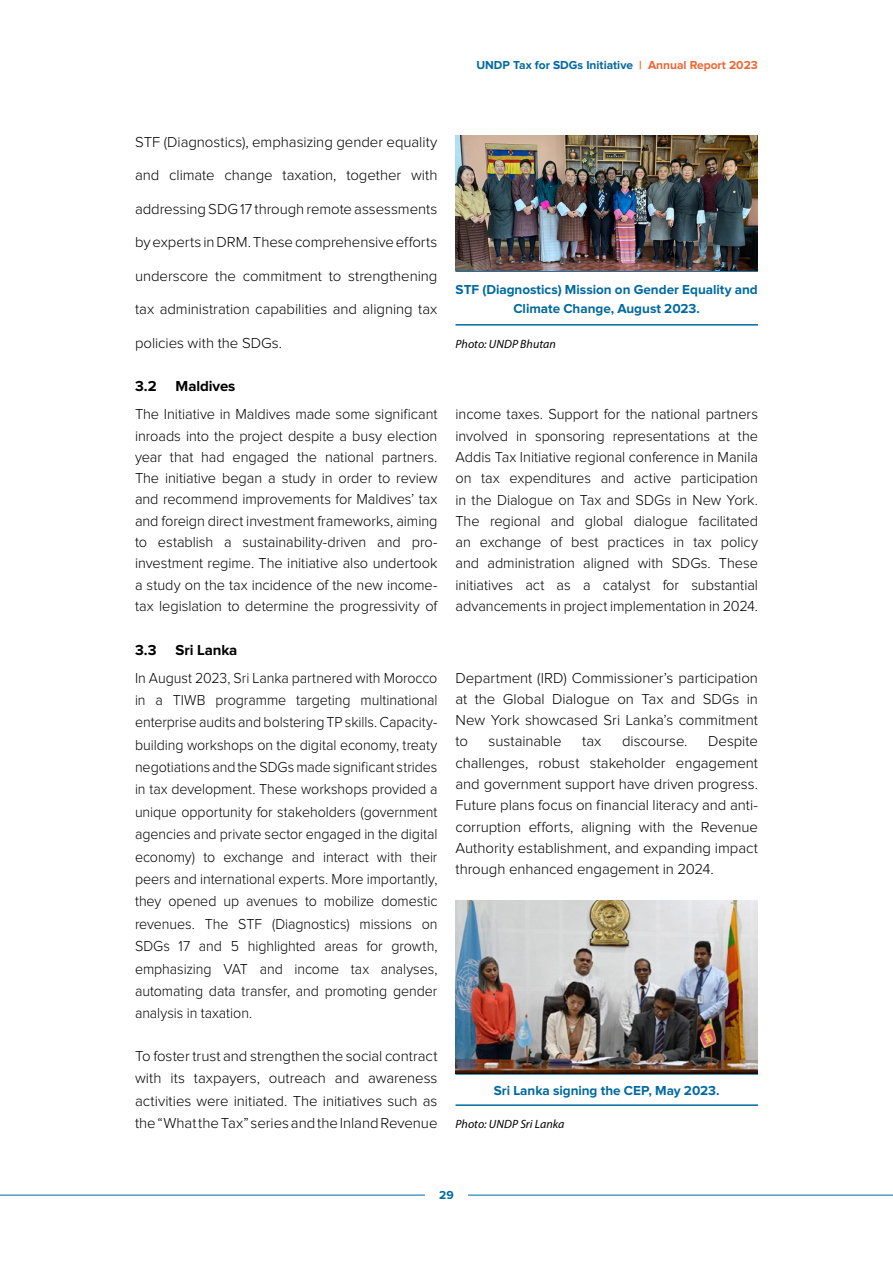
<style>
.page{position:relative;width:893px;height:1263px;background:#fff}
.page>*{position:absolute;margin:0;border:0;box-sizing:border-box;transform-origin:0 0}
.t1{font:300 15px/21.3px "Proxima Nova";letter-spacing:-.005em;color:#000;text-align:justify}
.t2{font:300 15px/22.4px "Proxima Nova";letter-spacing:-.005em;color:#000;text-align:justify;scale:.95 1}
.t3{font:700 15px "Proxima Nova";letter-spacing:-.005em;color:#000}
.t4{font:700 13.5px/19.5px "Proxima Nova";color:#00699f;text-align:center}
.t5{font:700 12px "Proxima Nova";color:#00699f}
.t6{font:italic 12px "Myriad Pro";letter-spacing:.005em;color:#000}
.s1{color:#ed6633}
</style>
<div class="page">
<hr style="left:0;top:1195px;width:893px;height:1px;background:#00699f">
<div style="left:425px;top:1185px;width:43px;height:20px;background:#fff"></div>
<hr style="left:455px;top:270px;width:303px;height:2px;background:#00699f">
<hr style="left:455px;top:324px;width:303px;height:2px;background:#00699f">
<img style="left:455px;top:135px;width:303px;height:135px">
<hr style="left:455px;top:1073px;width:303px;height:2px;background:#00699f">
<hr style="left:455px;top:1104px;width:303px;height:2px;background:#00699f">
<img style="left:455px;top:900px;width:303px;height:173px">
<p class="t5" style="left:476px;top:58px;width:283px">UNDP Tax for SDGs Initiative <span class="s1">| Annual Report 2023</span></p>
<p class="t1" style="left:135px;top:132px;width:304px">STF (Diagnostics), emphasizing gender equality</p>
<p class="t1" style="left:135px;top:165px;width:304px">and climate change taxation, together with</p>
<p class="t1" style="left:135px;top:198px;width:304px">addressing SDG 17 through remote assessments</p>
<p class="t1" style="left:135px;top:232px;width:304px">by experts in DRM. These comprehensive efforts</p>
<p class="t1" style="left:135px;top:265px;width:304px">underscore the commitment to strengthening</p>
<p class="t1" style="left:135px;top:299px;width:304px">tax administration capabilities and aligning tax</p>
<p class="t1" style="left:135px;top:332px;width:149px">policies with the SDGs.</p>
<p class="t4" style="left:456px;top:280px;width:304px">STF (Diagnostics) Mission on Gender Equality and<br>Climate Change, August 2023.</p>
<p class="t6" style="left:455px;top:336px;width:102px">Photo: UNDP Bhutan</p>
<p class="t3" style="left:135px;top:378px;width:102px">3.2 Maldives</p>
<p class="t1" style="left:135px;top:404px;width:304px">The Initiative in Maldives made some significant inroads into the project despite a busy election year that had engaged the national partners.<br>The initiative began a study in order to review and recommend improvements for Maldives’ tax and foreign direct investment frameworks, aiming to establish a sustainability-driven and pro&shy;investment regime. The initiative also undertook a study on the tax incidence of the new income&shy;tax legislation to determine the progressivity of</p>
<p class="t1" style="left:455px;top:404px;width:304px">income taxes. Support for the national partners involved in sponsoring representations at the Addis Tax Initiative regional conference in Manila on tax expenditures and active participation in the Dialogue on Tax and SDGs in New York.<br>The regional and global dialogue facilitated an exchange of best practices in tax policy and administration aligned with SDGs. These initiatives act as a catalyst for substantial advancements in project implementation in 2024.</p>
<p class="t3" style="left:135px;top:641px;width:23px">3.3</p>
<p class="t3" style="left:176px;top:641px;width:63px">Sri Lanka</p>
<p class="t2" style="left:135px;top:667px;width:320px">In August 2023, Sri Lanka partnered with Morocco in a TIWB programme targeting multinational enterprise audits and bolstering TP skills. Capacity&shy;building workshops on the digital economy, treaty negotiations and the SDGs made significant strides in tax development. These workshops provided a unique opportunity for stakeholders (government agencies and private sector engaged in the digital economy) to exchange and interact with their peers and international experts. More importantly, they opened up avenues to mobilize domestic revenues. The STF (Diagnostics) missions on SDGs 17 and 5 highlighted areas for growth, emphasizing VAT and income tax analyses, automating data transfer, and promoting gender analysis in taxation.</p>
<p class="t1" style="left:135px;top:1045px;width:304px;line-height:22.4px">To foster trust and strengthen the social contract with its taxpayers, outreach and awareness activities were initiated. The initiatives such as the “What the Tax” series and the Inland Revenue</p>
<p class="t1" style="left:455px;top:667px;width:304px">Department (IRD) Commissioner’s participation at the Global Dialogue on Tax and SDGs in New York showcased Sri Lanka’s commitment to</p>
<p class="t1" style="left:455px;top:731px;width:304px;text-indent:253px">Despite challenges, robust stakeholder engagement and government support have driven progress.<br>Future plans focus on financial literacy and anti&shy;corruption efforts, aligning with the Revenue Authority establishment, and expanding impact through enhanced engagement in 2024.</p>
<p class="t1" style="left:489px;top:731px;width:74px">sustainable</p>
<p class="t1" style="left:582px;top:731px;width:21px">tax</p>
<p class="t1" style="left:622px;top:731px;width:67px">discourse.</p>
<p class="t4" style="left:494px;top:1081px;width:227px">Sri Lanka signing the CEP, May 2023.</p>
<p class="t6" style="left:455px;top:1116px;width:111px">Photo: UNDP Sri Lanka</p>
<p class="t5" style="left:439px;top:1188px;width:16px">29</p>
</div>
